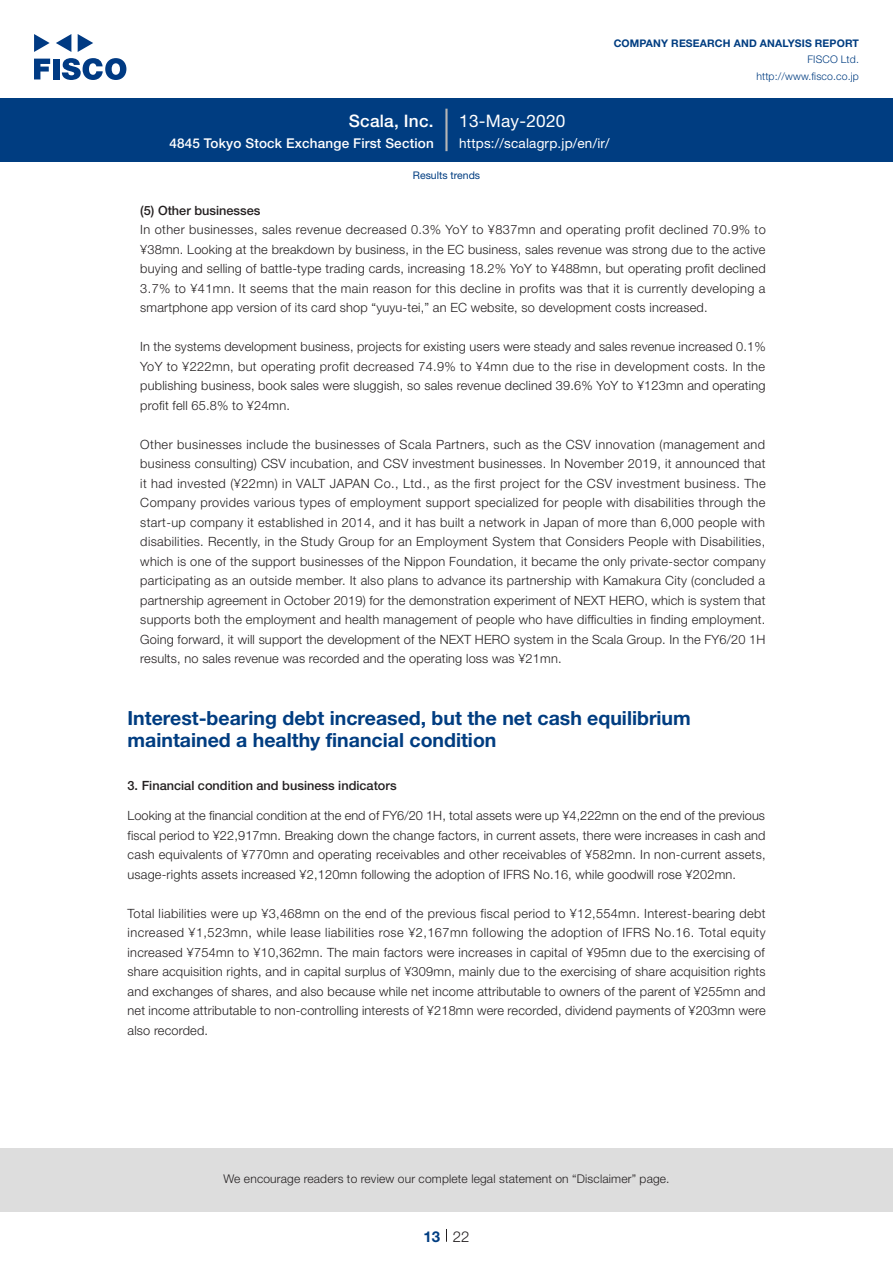
<style>
.page{position:relative;width:893px;height:1263px;background:#fff}
.page>*{position:absolute;margin:0;border:0;box-sizing:border-box;transform-origin:0 0}
.中タイトル_e{font:700 19.5px/22.5px "Helvetica Neue LT Std";color:#003d81}
.t1{font:17.25px "Helvetica Neue LT Std";letter-spacing:.015em;color:#fff}
.t2{font:500 17.25px "Helvetica Neue LT Std";letter-spacing:.015em;color:#fff}
.t3{font:300 15px "Helvetica Neue LT Std";color:#231f20}
.t4{font:700 15px "Helvetica Neue LT Std";color:#003d81}
.t5{font:500 13.5px "Helvetica Neue LT Std";letter-spacing:.015em;color:#fff}
.t6{font:13.5px "Helvetica Neue LT Std";letter-spacing:.015em;color:#fff}
.本文3mm_e{font:300 12.75px/19.5px "Helvetica Neue LT Std";letter-spacing:.015em;color:#231f20;text-align:justify}
.本文_e{font:300 12.75px/19.5px "Helvetica Neue LT Std";letter-spacing:.015em;color:#231f20;text-align:justify}
.小タイトル_e{font:500 12.75px "Helvetica Neue LT Std";color:#231f20}
.小タイトル3mm_e{font:500 12.75px "Helvetica Neue LT Std";color:#231f20}
.t7{font:300 12px "Helvetica Neue LT Std";letter-spacing:.015em;color:#231f20}
.t8{font:700 10.5px "Helvetica Neue LT Std";letter-spacing:.015em;color:#003d81}
.t9{font:300 10.5px/16.5px "Helvetica Neue LT Std";letter-spacing:.015em;color:#003d81;text-align:right}
.ヘッダー_e{font:10.5px "Helvetica Neue LT Std";color:#003d81}
</style>
<div class="page">
<div style="left:0;top:1148px;width:893px;height:64px;background:#ddd"></div>
<svg style="left:34px;top:59px;width:16px;height:20px"></svg>
<div style="left:53px;top:59px;width:6px;height:20px;background:#003a83"></div>
<svg style="left:62px;top:58px;width:64px;height:22px"></svg>
<svg style="left:34px;top:34px;width:16px;height:18px"></svg>
<svg style="left:78px;top:34px;width:15px;height:18px"></svg>
<svg style="left:56px;top:34px;width:15px;height:18px"></svg>
<div style="left:0;top:98px;width:893px;height:64px;background:#003d81"></div>
<hr style="left:445px;top:109px;width:3px;height:42px;background:#b5b5b6">
<svg style="left:446px;top:1229px;width:1px;height:13px"></svg>
<h2 class="t2" style="left:349px;top:110px;width:86px">Scala, Inc.</h2>
<p class="t5" style="left:169px;top:135px;width:266px">4845 Tokyo Stock Exchange First Section</p>
<h2 class="t1" style="left:459px;top:110px;width:108px">13-May-2020</h2>
<p class="t8" style="left:614px;top:37px;width:247px">COMPANY RESEARCH AND ANALYSIS REPORT</p>
<p class="t9" style="left:756px;top:51px;width:104px">FISCO Ltd. http://www.fisco.co j p.</p>
<p class="t6" style="left:459px;top:135px;width:152px">https://scalagrp j p. / e n /i r/</p>
<p class="ヘッダー_e" style="left:413px;top:169px;width:69px">Results trends</p>
<p class="小タイトル3mm_e" style="left:140px;top:203px;width:122px">5( ) Other businesses</p>
<p class="本文3mm_e" style="left:140px;top:220px;width:627px">In other businesses, sales revenue decreased 0.3% YoY to ¥837mn and operating profit declined 70.9% to ¥38mn. Looking at the breakdown by business in, the EC business, sales revenue was strong due to the active buying and selling of battle-type trading cards, increasing 18.2% YoY to ¥488mn, but operating profit declined 3.7% to ¥41mn It. seems that the main reason for this decline in profits was that isit currently developing a smartphone app version of its card shop “yuyu-tei,” an EC website, so development costs increased.</p>
<p class="本文3mm_e" style="left:140px;top:337px;width:627px">In the systems development business, projects for existing users were steady and sales revenue increased 0.1% YoY to ¥222mn, but operating profit decreased 74.9% to ¥4mn due to the rise in development costs In. the publishing business, book sales were sluggish, so sales revenue declined 39.6% YoY to ¥123mn and operating profit fell 65.8% to ¥24mn.</p>
<p class="本文3mm_e" style="left:140px;top:434px;width:627px">Other businesses include the businesses of Scala Partners, such as the CSV innovation (management and business consulting) CSV incubation, and CSV investment businesses In. November 2019, it announced that it had invested (¥22mn) in VALT JAPAN Co., Ltd., as the first project for the CSV investment business. The Company provides various types of employment support specialized for people with disabilities through the start-up company it established in 2014, and it has built a network in Japan of more than 6,000 people with disabilities. Recently in, the Study Group for an Employment System that Considers People with Disabilities, which is one of the support businesses of the Nippon Foundation it, became the only private-sector company participating as an outside member It. also plans to advance its partnership with Kamakura City (concluded a partnership agreement in October 2019) for the demonstration experiment of NEXT HERO, which is system that supports both the employment and health management of people who have difficulties in finding employment.<br>Going forward it, will support the development of the NEXT HERO system in the Scala Group In. the FY6/20 H1 results, no sales revenue was recorded and the operating loss was ¥21mn.</p>
<p class="中タイトル_e" style="left:128px;top:706px;width:565px">Interest-bearing debt increased, but the net cash equilibrium maintained a healthy financial condition</p>
<p class="小タイトル_e" style="left:128px;top:778px;width:271px">3. Financial condition and business indicators</p>
<p class="本文_e" style="left:128px;top:806px;width:640px">Looking at the financial condition at the end of FY6/20 H1 , total assets were up ¥4,222mn on the end of the previous fiscal period to ¥22,917mn. Breaking down the change factors in, current assets, there were increases in cash and cash equivalents of ¥770mn and operating receivables and other receivables of ¥582mn In. non-current assets, usage-rights assets increased ¥2,120mn following the adoption of IFRS No.16, while goodwill rose ¥202mn.</p>
<p class="本文_e" style="left:128px;top:903px;width:640px">Total liabilities were up ¥3,468mn on the end of the previous fiscal period to ¥12,554mn. Interest-bearing debt increased ¥1,523mn, while lease liabilities rose ¥2,167mn following the adoption of IFRS No.16. Total equity increased ¥754mn to ¥10,362mn. The main factors were increases in capital of ¥95mn due to the exercising of share acquisition rights, and in capital surplus of ¥309mn, mainly due to the exercising of share acquisition rights and exchanges of shares, and also because while net income attributable to owners of the parent of ¥255mn and net income attributable to non-controlling interests of ¥218mn were recorded, dividend payments of ¥203mn were also recorded.</p>
<p class="t7" style="left:223px;top:1171px;width:448px">We encourage readers to review our complete legal statement on “Disclaimer” page.</p>
<p class="t4" style="left:423px;top:1227px;width:18px">13</p>
<p class="t3" style="left:453px;top:1227px;width:18px">22</p>
</div>
